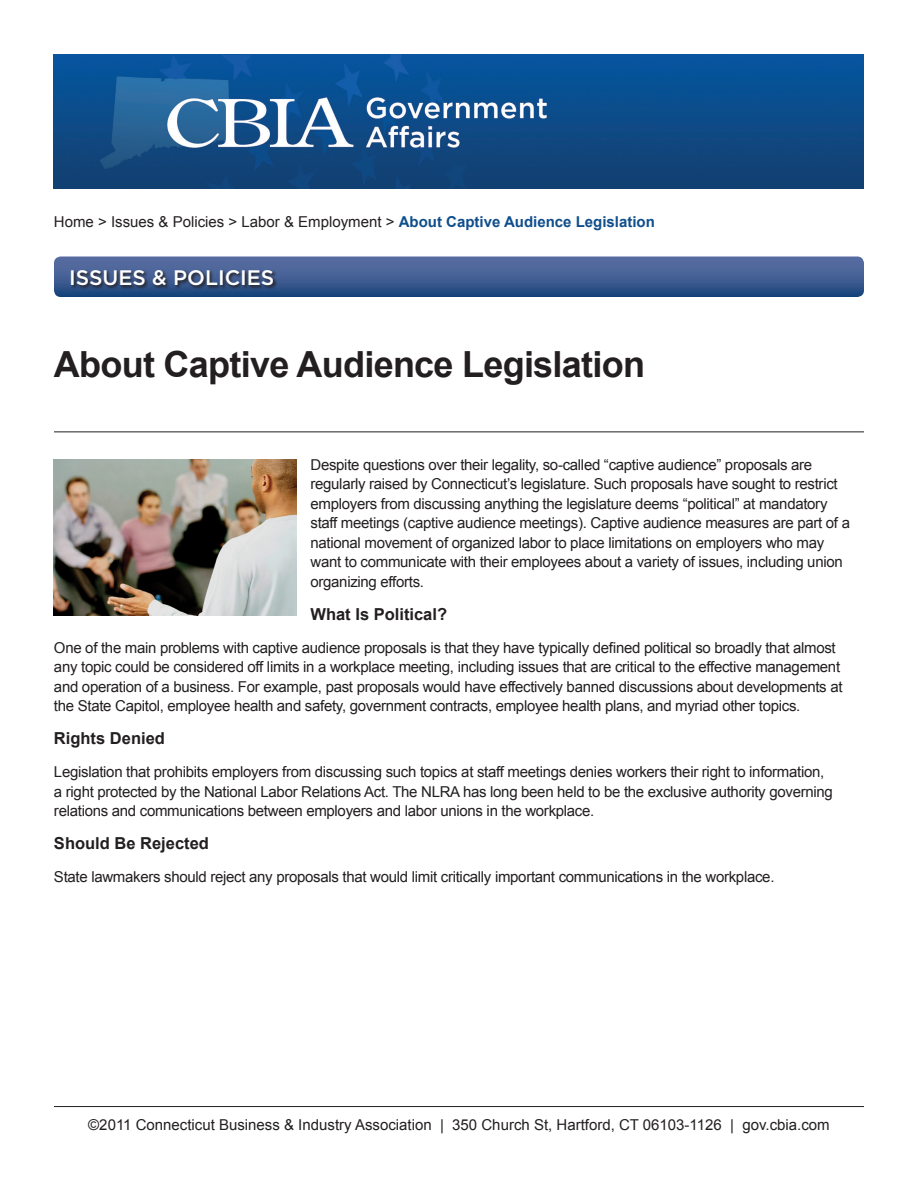
<style>
.page{position:relative;width:918px;height:1188px;background:#fff}
.page>*{position:absolute;margin:0;border:0;box-sizing:border-box;transform-origin:0 0}
.Gov_Issue_title{font:700 36px "Arial";letter-spacing:-.02em;color:#231f20}
.t1{font:500 21px "Gotham";color:#fff}
.Gov_Issue_subhead{font:700 16.5px "Arial";color:#231f20}
.Gov_Issue_text{font:15px/19.5px "Arial";letter-spacing:-.02em;color:#231f20}
.Gov_Issue_text-2{font:15px "Arial";color:#231f20}
.s1{font-weight:700;color:#0f4e8c}
</style>
<div class="page">
<div style="left:54px;top:256px;width:810px;height:41px;background:linear-gradient(to bottom,#6273a7,#1e487e);border-radius:7px"></div>
<svg style="left:71px;top:270px;width:208px;height:20px"></svg>
<img style="left:54px;top:54px;width:810px;height:135px">
<hr style="left:54px;top:1106px;width:810px;height:1px;background:#231f20">
<hr style="left:54px;top:431px;width:810px;height:1px;background:#231f20">
<img style="left:54px;top:459px;width:243px;height:156px">
<p class="Gov_Issue_text-2" style="left:54px;top:212px;width:602px">Home &gt; Issues &amp; Policies &gt; Labor &amp; Employment &gt; <span class="s1">About Captive Audience Legislation</span></p>
<p class="t1" style="left:69px;top:266px;width:207px">ISSUES &amp; POLICIES</p>
<p class="Gov_Issue_title" style="left:54px;top:341px;width:593px">About Captive Audience Legislation</p>
<p class="Gov_Issue_text" style="left:310px;top:455px;width:541px">Despite questions over their legality, so-called “captive audience” proposals are regularly raised by Connecticut’s legislature. Such proposals have sought to restrict employers from discussing anything the legislature deems “political” at mandatory staff meetings (captive audience meetings). Captive audience measures are part of a national movement of organized labor to place limitations on employers who may want to communicate with their employees about a variety of issues, including union organizing efforts.</p>
<p class="Gov_Issue_subhead" style="left:310px;top:603px;width:138px">What Is Political?</p>
<p class="Gov_Issue_text" style="left:54px;top:638px;width:790px">One of the main problems with captive audience proposals is that they have typically defined political so broadly that almost any topic could be considered off limits in a workplace meeting, including issues that are critical to the effective management and operation of a business. For example, past proposals would have effectively banned discussions about developments at the State Capitol, employee health and safety, government contracts, employee health plans, and myriad other topics.</p>
<p class="Gov_Issue_subhead" style="left:54px;top:728px;width:112px">Rights Denied</p>
<p class="Gov_Issue_text" style="left:54px;top:763px;width:780px">Legislation that prohibits employers from discussing such topics at staff meetings denies workers their right to information, a right protected by the National Labor Relations Act. The NLRA has long been held to be the exclusive authority governing relations and communications between employers and labor unions in the workplace.</p>
<p class="Gov_Issue_subhead" style="left:54px;top:833px;width:156px">Should Be Rejected</p>
<p class="Gov_Issue_text" style="left:54px;top:868px;width:722px">State lawmakers should reject any proposals that would limit critically important communications in the workplace.</p>
<p class="Gov_Issue_text-2" style="left:88px;top:1115px;width:743px">©2011 Connecticut Business &amp; Industry Association | 350 Church St, Hartford, CT 06103-1126 | gov.cbia.com</p>
</div>
